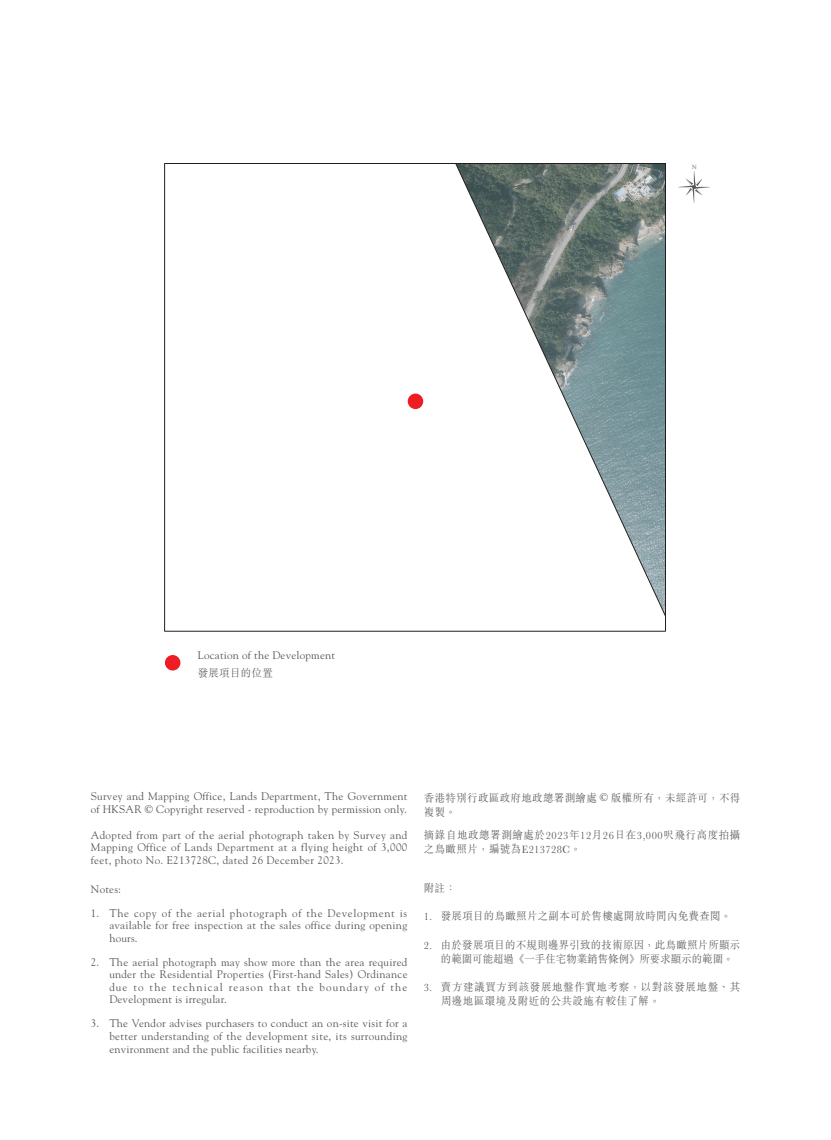
<style>
.page{position:relative;width:831px;height:1140px;background:#fff}
.page>*{position:absolute;margin:0;border:0;box-sizing:border-box;transform-origin:0 0}
.Eng_text_with_1_K{font:11px/12.6px "Goudy";letter-spacing:.025em;color:#57585a;text-align:justify}
.Eng_text_K{font:11px/12.6px "Goudy";letter-spacing:.025em;color:#57585a;text-align:justify}
.Chi_text_with_1_K{font:300 11px/14px "M Sung HK";letter-spacing:.03em;color:#57585a;scale:.95 1}
.Chi_text_K{font:300 11px/14px "M Sung HK";letter-spacing:.06em;color:#57585a;scale:.95 1}
.Chi_text_with_1_K-2{font:300 11px/14px "M Sung HK";letter-spacing:.065em;color:#57585a;scale:.95 1}
.Eng_text_K-2{font:300 11px/14px "M Sung HK";letter-spacing:.035em;color:#57585a;scale:.95 1}
.t1{font:6px "Goudy";color:#57585a}
.s1{font-family:"Goudy";font-weight:400}
</style>
<div class="page">
<svg style="left:164px;top:163px;width:502px;height:508px"></svg>
<div style="left:165px;top:655px;width:15px;height:15px;background:#ee1d23;border-radius:50%"></div>
<svg style="left:678px;top:171px;width:32px;height:32px"></svg>
<p class="Eng_text_K" style="left:198px;top:648px;width:139px">Location of the Development</p>
<p class="Eng_text_K-2" style="left:198px;top:665px;width:80px">發展項目的位置</p>
<p class="t1" style="left:692px;top:163px;width:6px">N</p>
<p class="Eng_text_K" style="left:91px;top:789px;width:318px">Survey and Mapping Office, Lands Department, The Government of HKSAR © Copyright reserved - reproduction by permission only.</p>
<p class="Eng_text_K-2" style="left:424px;top:789px;width:335px">香港特別行政區政府地政總署測繪處 <span class="s1">©</span> 版權所有，未經許可，不得複製。</p>
<p class="Eng_text_K" style="left:91px;top:828px;width:318px">Adopted from part of the aerial photograph taken by Survey and Mapping Office of Lands Department at a flying height of 3,000 feet, photo No. E213728C, dated 26 December 2023.</p>
<p class="Eng_text_with_1_K" style="left:91px;top:882px;width:32px">Notes:</p>
<p class="Eng_text_with_1_K" style="left:109px;top:906px;width:299px;text-indent:-18px">1. The copy of the aerial photograph of the Development is available for free inspection at the sales office during opening hours.</p>
<p class="Eng_text_with_1_K" style="left:109px;top:955px;width:300px;text-indent:-18px">2. The aerial photograph may show more than the area required under the Residential Properties (First-hand Sales) Ordinance due to the technical reason that the boundary of the Development is irregular.</p>
<p class="Eng_text_with_1_K" style="left:109px;top:1017px;width:300px;text-indent:-18px">3. The Vendor advises purchasers to conduct an on-site visit for a better understanding of the development site, its surrounding environment and the public facilities nearby.</p>
<p class="Chi_text_K" style="left:424px;top:827px;width:335px">摘錄自地政總署測繪處於2023年12月26日在3,000呎飛行高度拍攝之鳥瞰照片，編號為E213728C。</p>
<p class="Chi_text_with_1_K" style="left:424px;top:880px;width:35px">附註：</p>
<p class="Chi_text_with_1_K" style="left:424px;top:908px;width:325px">1. 發展項目的鳥瞰照片之副本可於售樓處開放時間內免費查閱。</p>
<p class="Chi_text_with_1_K" style="left:441px;top:937px;width:317px;text-indent:-17px">2. 由於發展項目的不規則邊界引致的技術原因，此鳥瞰照片所顯示的範圍可能超過《一手住宅物業銷售條例》所要求顯示的範圍。</p>
<p class="Chi_text_with_1_K-2" style="left:441px;top:979px;width:316px;text-indent:-17px">3. 賣方建議買方到該發展地盤作實地考察，以對該發展地盤、其周邊地區環境及附近的公共設施有較佳了解。</p>
</div>
